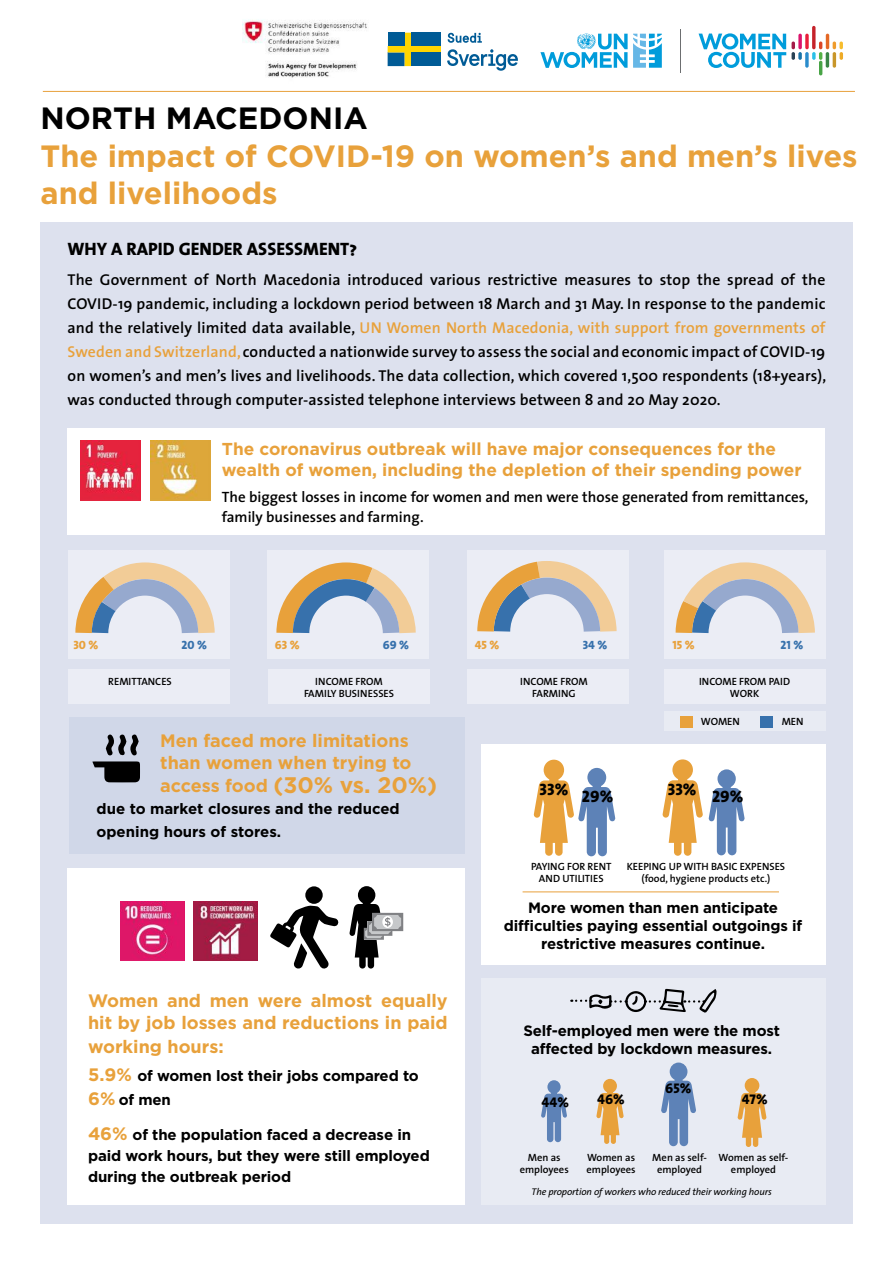
<style>
.page{position:relative;width:893px;height:1263px;background:#fff}
.page>*{position:absolute;margin:0;border:0;box-sizing:border-box;transform-origin:0 0}
.t1{font:700 30.75px/37.5px "Gotham";color:#e8a13b}
.t2{font:700 30.75px "Gotham";color:#000}
.t3{font:700 22.5px "Gotham";color:#e8a13b}
.t4{font:700 18px/23.2px "Gotham";color:#e8a13b;text-align:justify}
.t5{font:18px "The Sans Extra Bold Caps";color:#000}
.t6{font:700 17.25px/20.7px "Gotham";color:#e8a13b}
.t7{font:16.5px "The Sans Extra Bold Caps";color:#000}
.t8{font:600 15.75px/24px "The Sans";letter-spacing:.01em;color:#000;text-align:justify}
.t9{font:700 15px/18px "Gotham";letter-spacing:-.01em;color:#000}
.t10{font:600 15px/19.5px "The Sans";color:#000}
.t11{font:14.1px "The Sans Extra Bold Caps";color:#000}
.t12{font:12px "The Sans Extra Bold Caps";color:#e8a13b}
.t13{font:12px "The Sans Extra Bold Caps";color:#3771ac}
.t14{font:10.5px/12px "The Sans Semi Bold Caps";color:#000;text-align:center}
.t15{font:600 10.5px/12px "The Sans";color:#000;text-align:center}
.t16{font:italic 9.75px "The Sans";letter-spacing:-.01em;color:#000}
.s1{color:#e8a13b}
.s2{font-size:18px}
.s3{font-size:18px;color:#e8a13b}
</style>
<div class="page">
<div style="left:40px;top:222px;width:813px;height:1001px;background:#dde1ee"></div>
<div style="left:481px;top:744px;width:344px;height:220px;background:#fff"></div>
<div style="left:664px;top:712px;width:161px;height:19px;background:#e8ebf3"></div>
<div style="left:68px;top:428px;width:757px;height:107px;background:#fff"></div>
<div style="left:68px;top:669px;width:162px;height:35px;background:#ebedf5"></div>
<div style="left:268px;top:669px;width:162px;height:35px;background:#ebedf5"></div>
<div style="left:467px;top:669px;width:162px;height:35px;background:#ebedf5"></div>
<div style="left:664px;top:669px;width:161px;height:35px;background:#ebedf5"></div>
<div style="left:467px;top:550px;width:162px;height:108px;background:#ebedf5"></div>
<div style="left:664px;top:550px;width:161px;height:108px;background:#ebedf5"></div>
<div style="left:267px;top:550px;width:162px;height:108px;background:#ebedf5"></div>
<div style="left:68px;top:550px;width:162px;height:108px;background:#ebedf5"></div>
<img style="left:81px;top:441px;width:60px;height:60px">
<img style="left:151px;top:441px;width:60px;height:60px">
<div style="left:680px;top:716px;width:13px;height:11px;background:#e8a13b"></div>
<div style="left:760px;top:716px;width:13px;height:11px;background:#3771ac"></div>
<hr style="left:43px;top:91px;width:812px;height:1px;background:#e8a13b">
<svg style="left:534px;top:760px;width:81px;height:96px"></svg>
<svg style="left:662px;top:759px;width:83px;height:97px"></svg>
<hr style="left:523px;top:891px;width:256px;height:1px;background:#e8a13b">
<div style="left:68px;top:869px;width:397px;height:336px;background:#fff"></div>
<hr style="left:680px;top:29px;width:1px;height:43px;background:#6c6e70">
<svg style="left:805px;top:34px;width:4px;height:15px"></svg>
<hr style="left:826px;top:34px;width:3px;height:15px;background:#e46825;border-radius:2px">
<hr style="left:812px;top:26px;width:3px;height:23px;background:#c5222a;border-radius:2px">
<svg style="left:833px;top:42px;width:10px;height:18px"></svg>
<svg style="left:699px;top:33px;width:103px;height:35px"></svg>
<hr style="left:833px;top:52px;width:3px;height:16px;background:#c8962a;border-radius:2px">
<hr style="left:826px;top:52px;width:3px;height:16px;background:#3a8545;border-radius:2px">
<svg style="left:805px;top:52px;width:4px;height:16px"></svg>
<hr style="left:819px;top:61px;width:3px;height:14px;background:#48a446;border-radius:2px">
<svg style="left:812px;top:42px;width:10px;height:18px"></svg>
<svg style="left:540px;top:33px;width:122px;height:35px"></svg>
<img style="left:193px;top:901px;width:64px;height:59px">
<img style="left:121px;top:901px;width:63px;height:59px">
<div style="left:69px;top:716px;width:396px;height:137px;background:#d0d7e8"></div>
<svg style="left:92px;top:734px;width:48px;height:48px"></svg>
<div style="left:481px;top:978px;width:344px;height:227px;background:#e8ebf3"></div>
<svg style="left:596px;top:1079px;width:28px;height:65px"></svg>
<svg style="left:541px;top:1080px;width:26px;height:62px"></svg>
<svg style="left:661px;top:1062px;width:35px;height:84px"></svg>
<svg style="left:737px;top:1078px;width:30px;height:69px"></svg>
<svg style="left:571px;top:989px;width:146px;height:24px"></svg>
<svg style="left:349px;top:886px;width:54px;height:82px"></svg>
<div style="left:305px;top:886px;width:18px;height:18px;background:#000;border-radius:50%"></div>
<svg style="left:270px;top:905px;width:69px;height:64px"></svg>
<svg style="left:75px;top:562px;width:140px;height:72px"></svg>
<svg style="left:276px;top:562px;width:140px;height:72px"></svg>
<svg style="left:477px;top:561px;width:140px;height:71px"></svg>
<svg style="left:675px;top:562px;width:140px;height:72px"></svg>
<img style="left:242px;top:19px;width:125px;height:59px">
<svg style="left:388px;top:33px;width:53px;height:33px"></svg>
<div style="left:388px;top:33px;width:16px;height:13px;background:#005b96"></div>
<div style="left:411px;top:53px;width:30px;height:13px;background:#005b96"></div>
<div style="left:411px;top:33px;width:30px;height:13px;background:#005b96"></div>
<svg style="left:447px;top:49px;width:71px;height:22px"></svg>
<svg style="left:448px;top:33px;width:34px;height:10px"></svg>
<h1 class="t2" style="left:40px;top:101px;width:329px">NORTH MACEDONIA</h1>
<h1 class="t1" style="left:40px;top:136px;width:819px">The impact of COVID-19 on women’s and men’s lives and livelihoods</h1>
<p class="t5" style="left:68px;top:233px;width:291px">WHY A RAPID GENDER ASSESSMENT?</p>
<p class="t8" style="left:68px;top:268px;width:760px">The Government of North Macedonia introduced various restrictive measures to stop the spread of the COVID-19 pandemic, including a lockdown period between 18 March and 31 May. In response to the pandemic and the relatively limited data available, <span class="s1">UN Women North Macedonia, with support from governments of Sweden and Switzerland,</span> conducted a nationwide survey to assess the social and economic impact of COVID-19 on women’s and men’s lives and livelihoods. The data collection, which covered 1,500 respondents (18+years), was conducted through computer-assisted telephone interviews between 8 and 20 May 2020.</p>
<p class="t6" style="left:222px;top:438px;width:581px">The coronavirus outbreak will have major consequences for the wealth of women, including the depletion of their spending power</p>
<p class="t10" style="left:222px;top:487px;width:588px">The biggest losses in income for women and men were those generated from remittances, family businesses and farming.</p>
<p class="t12" style="left:73px;top:635px;width:27px">30 %</p>
<p class="t13" style="left:181px;top:635px;width:27px">20 %</p>
<p class="t12" style="left:275px;top:635px;width:26px">63 %</p>
<p class="t13" style="left:383px;top:635px;width:28px">69 %</p>
<p class="t12" style="left:475px;top:635px;width:26px">45 %</p>
<p class="t13" style="left:583px;top:635px;width:26px">34 %</p>
<p class="t12" style="left:672px;top:635px;width:24px">15 %</p>
<p class="t13" style="left:780px;top:635px;width:24px">21 %</p>
<p class="t14" style="left:108px;top:675px;width:65px">REMITTANCES</p>
<p class="t14" style="left:304px;top:675px;width:92px">INCOME FROM<br>FAMILY BUSINESSES</p>
<p class="t14" style="left:520px;top:675px;width:69px">INCOME FROM<br>FARMING</p>
<p class="t14" style="left:699px;top:675px;width:93px">INCOME FROM PAID<br>WORK</p>
<p class="t14" style="left:701px;top:715px;width:41px">WOMEN</p>
<p class="t14" style="left:782px;top:715px;width:23px">MEN</p>
<p class="t4" style="left:160px;top:729px;width:253px;line-height:22.5px">Men faced more limitations than women when trying to</p>
<h2 class="t3" style="left:160px;top:772px;width:278px"><span class="s2">access food</span> (30% vs. 20%)</h2>
<p class="t9" style="left:97px;top:797px;width:305px;line-height:22.5px">due to market closures and the reduced opening hours of stores.</p>
<p class="t4" style="left:88px;top:988px;width:361px">Women and men were almost equally hit by job losses and reductions in paid working hours:</p>
<p class="t9" style="left:88px;top:1063px;width:332px;line-height:24px"><span class="s3">5.9%</span> of women lost their jobs compared to<br><span class="s3">6%</span> of men</p>
<p class="t9" style="left:88px;top:1124px;width:343px;line-height:21px"><span class="s3">46%</span> of the population faced a decrease in paid work hours, but they were still employed during the outbreak period</p>
<p class="t7" style="left:539px;top:779px;width:75px">33% 29%</p>
<p class="t7" style="left:668px;top:779px;width:77px">33% 29%</p>
<p class="t14" style="left:531px;top:860px;width:82px">PAYING FOR RENT<br>AND UTILITIES</p>
<p class="t14" style="left:627px;top:860px;width:160px">KEEPING UP WITH BASIC EXPENSES</p>
<p class="t15" style="left:641px;top:872px;width:131px">(food, hygiene products etc.)</p>
<p class="t9" style="left:504px;top:898px;width:300px;text-align:center">More women than men anticipate difficulties paying essential outgoings if restrictive measures continue.</p>
<p class="t9" style="left:523px;top:1022px;width:258px;text-align:center">Self-employed men were the most affected by lockdown measures.</p>
<p class="t11" style="left:542px;top:1090px;width:29px">44%</p>
<p class="t11" style="left:597px;top:1087px;width:29px">46%</p>
<p class="t11" style="left:665px;top:1077px;width:28px">65%</p>
<p class="t11" style="left:742px;top:1087px;width:27px">47%</p>
<p class="t15" style="left:520px;top:1151px;width:50px">Men as employees</p>
<p class="t15" style="left:587px;top:1151px;width:50px;text-align:left">Women as employees</p>
<p class="t15" style="left:719px;top:1151px;width:71px">Women as self&shy;employed</p>
<p class="t15" style="left:652px;top:1151px;width:56px">Men as self&shy;employed</p>
<p class="t16" style="left:532px;top:1184px;width:242px">The proportion of workers who reduced their working hours</p>
</div>
